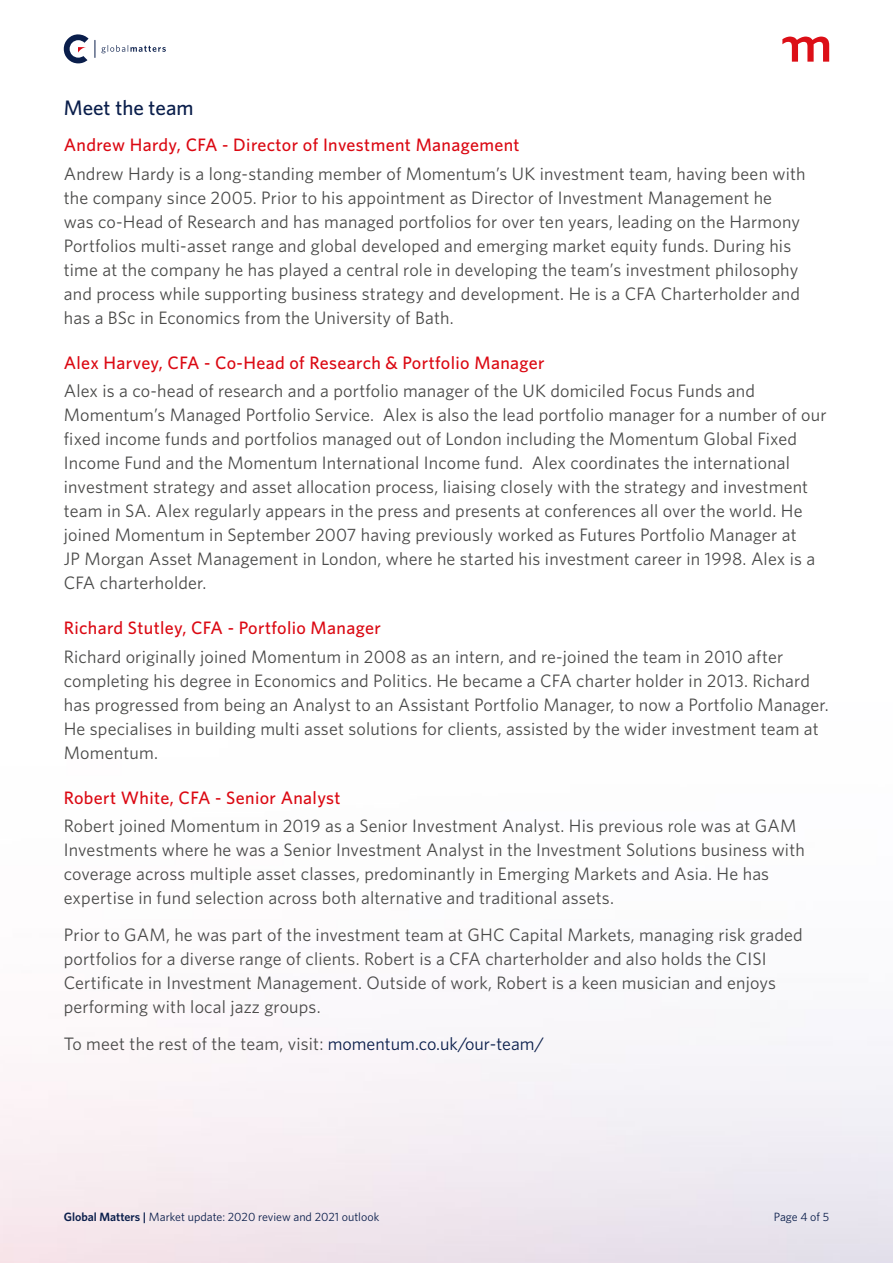
<style>
.page{position:relative;width:893px;height:1263px;background:#fff}
.page>*{position:absolute;margin:0;border:0;box-sizing:border-box;transform-origin:0 0}
.t1{font:500 21px "Whitney";color:#0a1e4b}
.t2{font:18px/24px "Whitney";letter-spacing:.01em;color:#4a4a49}
.t3{font:500 18px "Whitney";letter-spacing:.02em;color:#db0812}
.t4{font:12px "Whitney";color:#0a1e4b}
.s1{color:#0a1e4b}
.s2{font-weight:600}
</style>
<div class="page">
<svg style="left:782px;top:37px;width:47px;height:25px"></svg>
<svg style="left:64px;top:34px;width:25px;height:29px"></svg>
<svg style="left:95px;top:40px;width:71px;height:17px"></svg>
<p class="t1" style="left:64px;top:93px;width:131px">Meet the team</p>
<p class="t3" style="left:64px;top:133px;width:457px">Andrew Hardy, CFA - Director of Investment Management</p>
<p class="t2" style="left:64px;top:161px;width:743px">Andrew Hardy is a long-standing member of Momentum’s UK investment team, having been with the company since 2005. Prior to his appointment as Director of Investment Management he was co-Head of Research and has managed portfolios for over ten years, leading on the Harmony Portfolios multi-asset range and global developed and emerging market equity funds. During his time at the company he has played a central role in developing the team’s investment philosophy and process while supporting business strategy and development. He is a CFA Charterholder and has a BSc in Economics from the University of Bath.</p>
<p class="t3" style="left:64px;top:351px;width:482px">Alex Harvey, CFA - Co-Head of Research &amp; Portfolio Manager</p>
<p class="t2" style="left:64px;top:378px;width:764px">Alex is a co-head of research and a portfolio manager of the UK domiciled Focus Funds and Momentum’s Managed Portfolio Service. Alex is also the lead portfolio manager for a number of our fixed income funds and portfolios managed out of London including the Momentum Global Fixed Income Fund and the Momentum International Income fund. Alex coordinates the international investment strategy and asset allocation process, liaising closely with the strategy and investment team in SA. Alex regularly appears in the press and presents at conferences all over the world. He joined Momentum in September 2007 having previously worked as Futures Portfolio Manager at<br>JP Morgan Asset Management in London, where he started his investment career in 1998. Alex is a CFA charterholder.</p>
<p class="t3" style="left:64px;top:616px;width:319px">Richard Stutley, CFA - Portfolio Manager</p>
<p class="t2" style="left:64px;top:644px;width:766px">Richard originally joined Momentum in 2008 as an intern, and re-joined the team in 2010 after completing his degree in Economics and Politics. He became a CFA charter holder in 2013. Richard has progressed from being an Analyst to an Assistant Portfolio Manager, to now a Portfolio Manager.<br>He specialises in building multi asset solutions for clients, assisted by the wider investment team at Momentum.</p>
<p class="t3" style="left:64px;top:786px;width:278px">Robert White, CFA - Senior Analyst</p>
<p class="t2" style="left:64px;top:813px;width:743px">Robert joined Momentum in 2019 as a Senior Investment Analyst. His previous role was at GAM Investments where he was a Senior Investment Analyst in the Investment Solutions business with coverage across multiple asset classes, predominantly in Emerging Markets and Asia. He has expertise in fund selection across both alternative and traditional assets.</p>
<p class="t2" style="left:64px;top:922px;width:740px">Prior to GAM, he was part of the investment team at GHC Capital Markets, managing risk graded portfolios for a diverse range of clients. Robert is a CFA charterholder and also holds the CISI Certificate in Investment Management. Outside of work, Robert is a keen musician and enjoys performing with local jazz groups.</p>
<p class="t2" style="left:64px;top:1031px;width:482px">To meet the rest of the team, visit: <span class="s1">momentum.co.uk/our-team/</span></p>
<p class="t4" style="left:64px;top:1209px;width:317px"><span class="s2">Global Matters |</span> Market update: 2020 review and 2021 outlook</p>
<p class="t4" style="left:774px;top:1209px;width:57px">Page 4 of 5</p>
</div>
